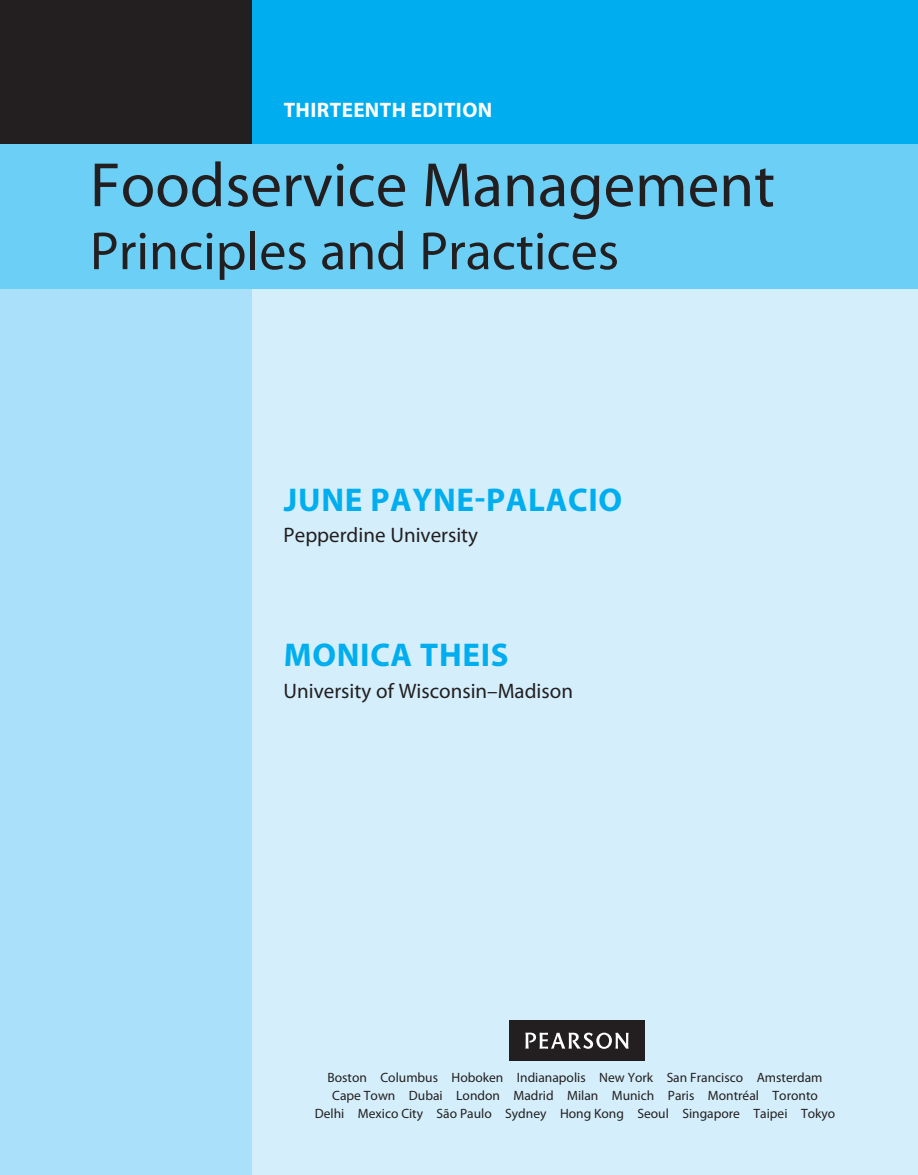
<style>
.page{position:relative;width:918px;height:1175px;background:#fff}
.page>*{position:absolute;margin:0;border:0;box-sizing:border-box;transform-origin:0 0}
.t1{font:63px "Myriad Pro";color:#231f20}
.t2{font:54px "Myriad Pro";color:#231f20}
.t3{font:700 33px "Myriad Pro";letter-spacing:.02em;color:#00aeef}
.t4{font:21px "Myriad Pro";color:#231f20}
.t5{font:700 21px "Myriad Pro";letter-spacing:.02em;color:#fff}
.t6{font:13.5px/18px "Myriad Pro";color:#231f20;text-align:center}
</style>
<div class="page">
<div style="left:242px;top:0;width:676px;height:144px;background:#00aeef"></div>
<div style="left:0;top:0;width:252px;height:144px;background:#231f20"></div>
<div style="left:0;top:288px;width:918px;height:886px;background:#d4effb"></div>
<div style="left:0;top:288px;width:252px;height:886px;background:#aae0f9"></div>
<div style="left:0;top:144px;width:918px;height:144px;background:#6bcff6"></div>
<div style="left:509px;top:1020px;width:136px;height:40px;background:#231f20"></div>
<svg style="left:525px;top:1032px;width:104px;height:16px"></svg>
<p class="t5" style="left:284px;top:96px;width:210px">THIRTEENTH EDITION</p>
<p class="t1" style="left:90px;top:146px;width:687px">Foodservice Management</p>
<p class="t2" style="left:90px;top:218px;width:531px">Principles and Practices</p>
<p class="t3" style="left:284px;top:478px;width:340px">JUNE PAYNE-PALACIO</p>
<p class="t4" style="left:284px;top:522px;width:196px">Pepperdine University</p>
<p class="t3" style="left:284px;top:633px;width:226px">MONICA THEIS</p>
<p class="t4" style="left:284px;top:677px;width:291px">University of Wisconsin–Madison</p>
<p class="t6" style="left:315px;top:1068px;width:522px">Boston Columbus Hoboken Indianapolis New York San Francisco Amsterdam<br>Cape Town Dubai London Madrid Milan Munich Paris Montréal Toronto<br>Delhi Mexico City São Paulo Sydney Hong Kong Seoul Singapore Taipei Tokyo</p>
</div>
